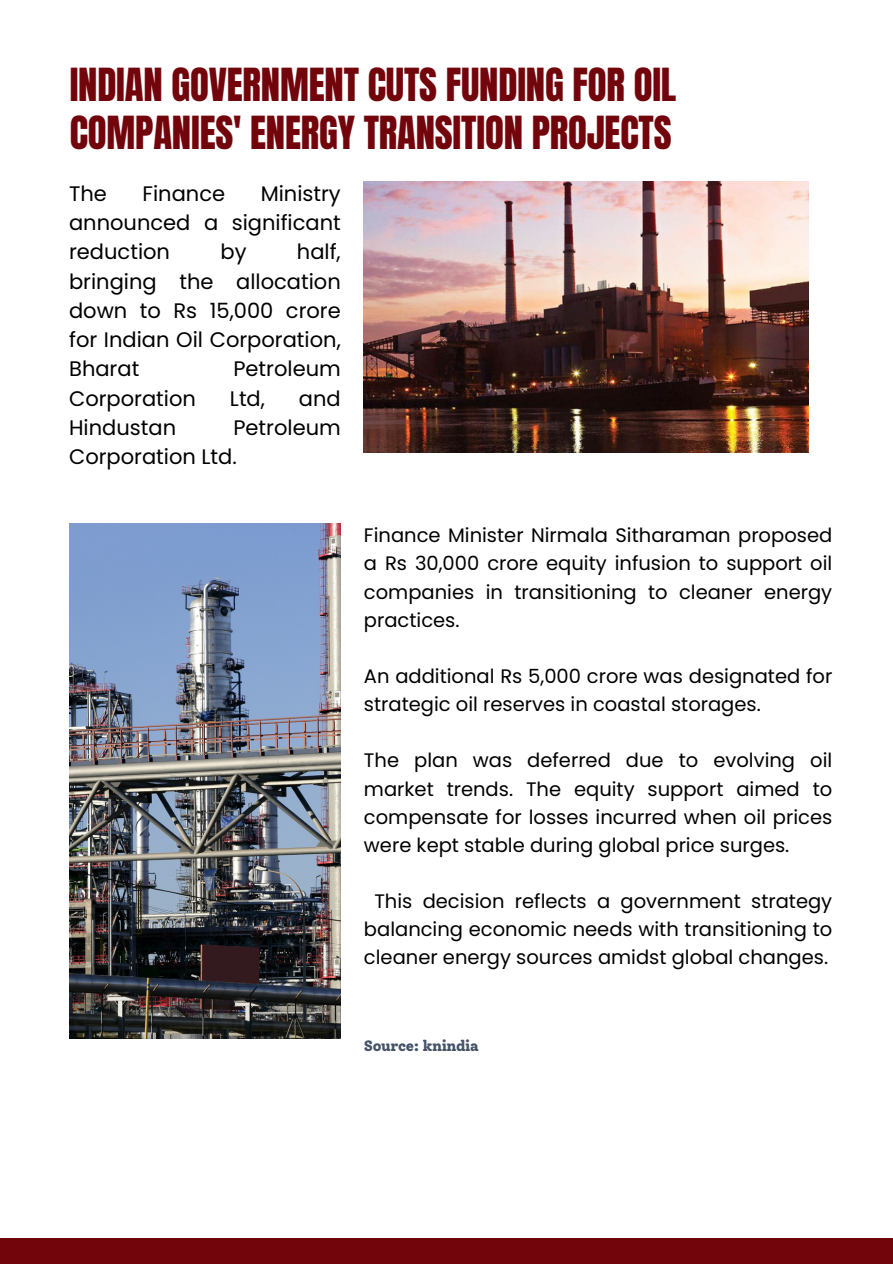
<style>
.page{position:relative;width:893px;height:1264px;background:#fff}
.page>*{position:absolute;margin:0;border:0;box-sizing:border-box;transform-origin:0 0}
.t1{font:38.7px/47.2px "Anton";letter-spacing:-.005em;color:#72040b}
.t2{font:21px/29.2px "Poppins";color:#000;text-align:justify}
.t3{font:19.5px/28.2px "Poppins";color:#000;text-align:justify}
.t4{font:800 15px "Solway";letter-spacing:-.025em;color:#455369}
</style>
<div class="page">
<img style="left:364px;top:181px;width:444px;height:271px">
<img style="left:69px;top:523px;width:271px;height:515px">
<div style="left:0;top:1238px;width:892px;height:25px;background:#72040b"></div>
<h1 class="t1" style="left:70px;top:62px;width:608px">INDIAN GOVERNMENT CUTS FUNDING FOR OIL<br>COMPANIES' ENERGY TRANSITION PROJECTS</h1>
<h2 class="t2" style="left:69px;top:179px;width:39px">The</h2>
<h2 class="t2" style="left:142px;top:179px;width:84px">Finance</h2>
<h2 class="t2" style="left:69px;top:179px;width:273px;text-indent:191px">Ministry announced a significant reduction</h2>
<h2 class="t2" style="left:69px;top:237px;width:273px;text-indent:228px">half, bringing the allocation down to Rs 15,000 crore for Indian Oil Corporation, Bharat</h2>
<h2 class="t2" style="left:220px;top:237px;width:28px">by</h2>
<h2 class="t2" style="left:233px;top:354px;width:109px">Petroleum</h2>
<h2 class="t2" style="left:69px;top:383px;width:128px">Corporation</h2>
<h2 class="t2" style="left:230px;top:383px;width:37px">Ltd,</h2>
<h2 class="t2" style="left:299px;top:383px;width:43px">and</h2>
<h2 class="t2" style="left:69px;top:413px;width:108px">Hindustan</h2>
<h2 class="t2" style="left:69px;top:413px;width:273px;text-indent:164px">Petroleum<br>Corporation Ltd.</h2>
<h2 class="t3" style="left:364px;top:521px;width:470px">Finance Minister Nirmala Sitharaman proposed a Rs 30,000 crore equity infusion to support oil companies in transitioning to cleaner energy practices.</h2>
<h2 class="t3" style="left:364px;top:662px;width:470px">An additional Rs 5,000 crore was designated for strategic oil reserves in coastal storages.</h2>
<h2 class="t3" style="left:364px;top:746px;width:470px">The plan was deferred due to evolving oil market trends. The equity support aimed to compensate for losses incurred when oil prices were kept stable during global price surges.</h2>
<h2 class="t3" style="left:364px;top:887px;width:470px;text-align:center">This decision reflects a government strategy balancing economic needs with transitioning to cleaner energy sources amidst global changes.</h2>
<p class="t4" style="left:364px;top:1037px;width:116px">Source: knindia</p>
</div>
